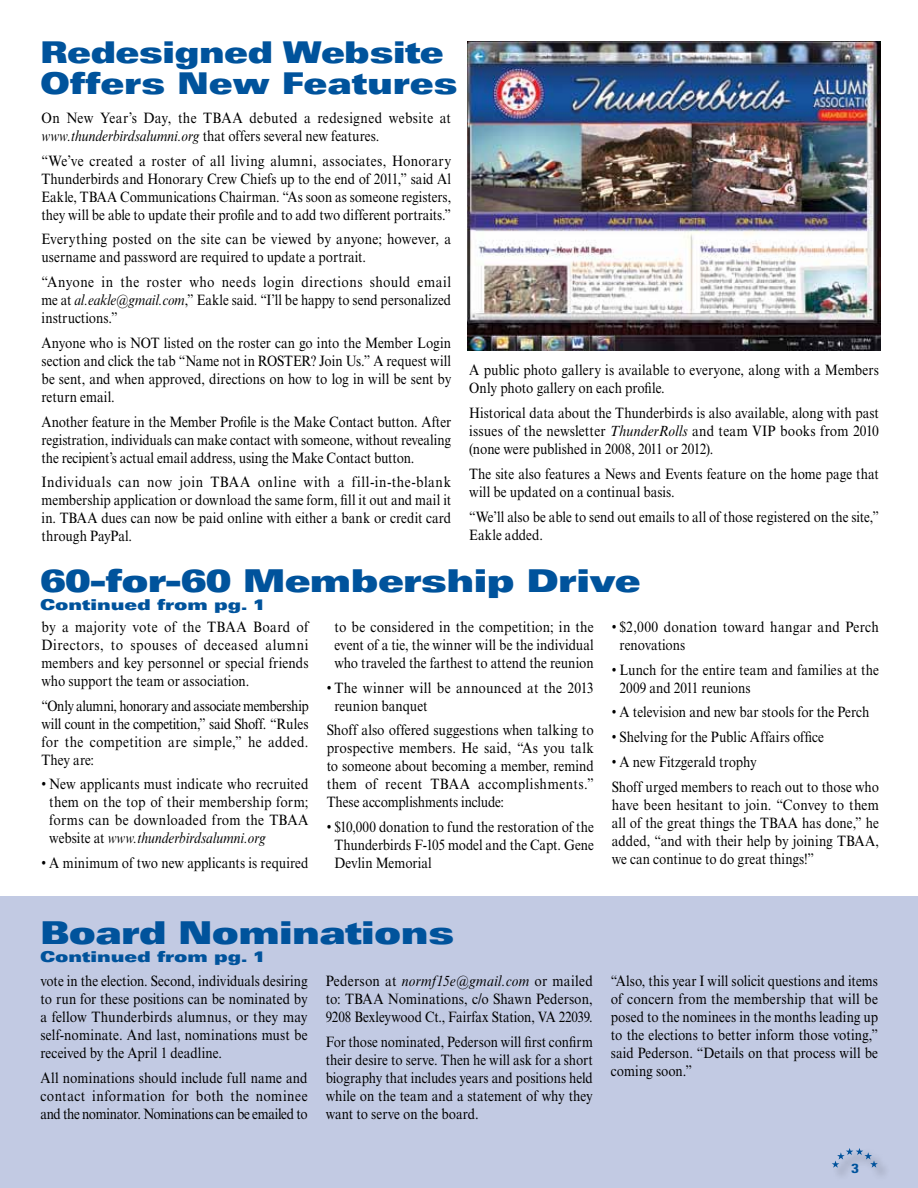
<style>
.page{position:relative;width:918px;height:1188px;background:#fff}
.page>*{position:absolute;margin:0;border:0;box-sizing:border-box;transform-origin:0 0}
.t1{font:31.5px "Univers LT Std X Black Ex";letter-spacing:-.02em;color:#00539c}
.t2{font:30px/31.5px "Univers LT Std X Black Ex";letter-spacing:-.02em;color:#00539c;scale:.94 1}
.t3{font:15px/18px "Times New Roman MT Std";letter-spacing:.005em;color:#000;text-align:justify;scale:.9 1}
.t4{font:15px/18px "Times New Roman MT Std";letter-spacing:.005em;color:#000;text-align:justify;scale:.88 1}
.t5{font:15px/18px "Times New Roman MT Std";letter-spacing:.005em;color:#000;scale:.89 1}
.t6{font:15px/18px "Times New Roman MT Std";letter-spacing:.005em;color:#000;text-align:justify;scale:.87 1}
.t7{font:15px "Univers LT Std X Black Ex";color:#00539c}
.t8{font:700 condensed 13.2px "Univers LT Std";color:#00539c;scale:1.25 1}
.s1{font-style:italic}
</style>
<div class="page">
<div style="left:0;top:896px;width:918px;height:292px;background:#c2cae3"></div>
<div style="left:831px;top:1148px;width:60px;height:34px;background:#000;opacity:.4"></div>
<svg style="left:832px;top:1148px;width:46px;height:20px"></svg>
<img style="left:468px;top:41px;width:412px;height:309px">
<h2 class="t2" style="left:40px;top:36px;width:446px">Redesigned Website<br>Offers New Features</h2>
<p class="t3" style="left:42px;top:109px;width:457px">On New Year’s Day, the TBAA debuted a redesigned website at <span class="s1">www.thunderbirdsalumni.org</span> that offers several new features.</p>
<p class="t3" style="left:42px;top:151px;width:457px">“We’ve created a roster of all living alumni, associates, Honorary Thunderbirds and Honorary Crew Chiefs up to the end of 2011,” said Al Eakle, TBAA Communications Chairman. “As soon as someone registers, they will be able to update their profile and to add two different portraits.”</p>
<p class="t3" style="left:42px;top:230px;width:457px">Everything posted on the site can be viewed by anyone; however, a username and password are required to update a portrait.</p>
<p class="t3" style="left:42px;top:273px;width:457px">“Anyone in the roster who needs login directions should email me at <span class="s1">al.eakle@gmail.com</span>,” Eakle said. “I’ll be happy to send personalized instructions.”</p>
<p class="t4" style="left:42px;top:334px;width:467px">Anyone who is NOT listed on the roster can go into the Member Login section and click the tab “Name not in ROSTER? Join Us.” A request will be sent, and when approved, directions on how to log in will be sent by return email.</p>
<p class="t4" style="left:42px;top:412px;width:467px">Another feature in the Member Profile is the Make Contact button. After registration, individuals can make contact with someone, without revealing the recipient’s actual email address, using the Make Contact button.</p>
<p class="t3" style="left:42px;top:473px;width:457px">Individuals can now join TBAA online with a fill-in-the-blank membership application or download the same form, fill it out and mail it in. TBAA dues can now be paid online with either a bank or credit card through PayPal.</p>
<p class="t5" style="left:469px;top:361px;width:462px">A public photo gallery is available to everyone, along with a Members<br>Only photo gallery on each profile.</p>
<p class="t4" style="left:469px;top:404px;width:467px">Historical data about the Thunderbirds is also available, along with past issues of the newsletter <span class="s1">ThunderRolls</span> and team VIP books from 2010 (none were published in 2008, 2011 or 2012).</p>
<p class="t4" style="left:469px;top:465px;width:467px">The site also features a News and Events feature on the home page that will be updated on a continual basis.</p>
<p class="t4" style="left:469px;top:507px;width:467px">“We’ll also be able to send out emails to all of those registered on the site,”<br>Eakle added.</p>
<h1 class="t1" style="left:40px;top:562px;width:602px">60-for-60 Membership Drive</h1>
<p class="t7" style="left:40px;top:596px;width:227px">Continued from pg. 1</p>
<p class="t3" style="left:42px;top:618px;width:298px">by a majority vote of the TBAA Board of Directors, to spouses of deceased alumni members and key personnel or special friends who support the team or association.</p>
<p class="t4" style="left:42px;top:696px;width:305px">“Only alumni, honorary and associate membership will count in the competition,” said Shoff. “Rules for the competition are simple,” he added.<br>They are:</p>
<p class="t3" style="left:49px;top:775px;width:290px;text-indent:-8px">• New applicants must indicate who recruited them on the top of their membership form; forms can be downloaded from the TBAA website at <span class="s1">www.thunderbirdsalumni.org</span></p>
<p class="t4" style="left:42px;top:854px;width:305px">• A minimum of two new applicants is required</p>
<p class="t3" style="left:334px;top:618px;width:290px">to be considered in the competition; in the event of a tie, the winner will be the individual who traveled the farthest to attend the reunion</p>
<p class="t3" style="left:334px;top:678px;width:290px;text-indent:-8px">• The winner will be announced at the 2013 reunion banquet</p>
<p class="t3" style="left:327px;top:721px;width:298px">Shoff also offered suggestions when talking to prospective members. He said, “As you talk to someone about becoming a member, remind them of recent TBAA accomplishments.” These accomplishments include:</p>
<p class="t4" style="left:334px;top:818px;width:296px;text-indent:-8px">• $10,000 donation to fund the restoration of the Thunderbirds F-105 model and the Capt. Gene Devlin Memorial</p>
<p class="t3" style="left:620px;top:618px;width:290px;text-indent:-8px">• $2,000 donation toward hangar and Perch renovations</p>
<p class="t5" style="left:620px;top:660px;width:293px;text-indent:-8px">• Lunch for the entire team and families at the<br>2009 and 2011 reunions</p>
<p class="t4" style="left:612px;top:703px;width:294px">• A television and new bar stools for the Perch</p>
<p class="t4" style="left:612px;top:728px;width:243px">• Shelving for the Public Affairs office</p>
<p class="t4" style="left:612px;top:749px;width:305px;line-height:24.8px">• A new Fitzgerald trophy<br>Shoff urged members to reach out to those who</p>
<p class="t3" style="left:612px;top:795px;width:298px">have been hesitant to join. “Convey to them all of the great things the TBAA has done,” he added, “and with their help by joining TBAA, we can continue to do great things!”</p>
<h1 class="t1" style="left:40px;top:914px;width:416px">Board Nominations</h1>
<p class="t7" style="left:40px;top:948px;width:227px">Continued from pg. 1</p>
<p class="t4" style="left:40px;top:972px;width:305px">vote in the election. Second, individuals desiring to run for these positions can be nominated by a fellow Thunderbirds alumnus, or they may self-nominate. And last, nominations must be received by the April 1 deadline.</p>
<p class="t5" style="left:40px;top:1069px;width:302px;text-align:justify">All nominations should include full name and contact information for both the nominee and the nominator. Nominations can be emailed to</p>
<p class="t3" style="left:326px;top:972px;width:298px">Pederson at <span class="s1">normf15e@gmail.com</span> or mailed to: TBAA Nominations, c/o Shawn Pederson, 9208 Bexleywood Ct., Fairfax Station, VA 22039.</p>
<p class="t6" style="left:326px;top:1033px;width:309px">For those nominated, Pederson will first confirm their desire to serve. Then he will ask for a short biography that includes years and positions held while on the team and a statement of why they want to serve on the board.</p>
<p class="t4" style="left:611px;top:972px;width:305px">“Also, this year I will solicit questions and items of concern from the membership that will be posed to the nominees in the months leading up to the elections to better inform those voting,” said Pederson. “Details on that process will be coming soon.”</p>
<p class="t8" style="left:851px;top:1160px;width:7px">3</p>
</div>
